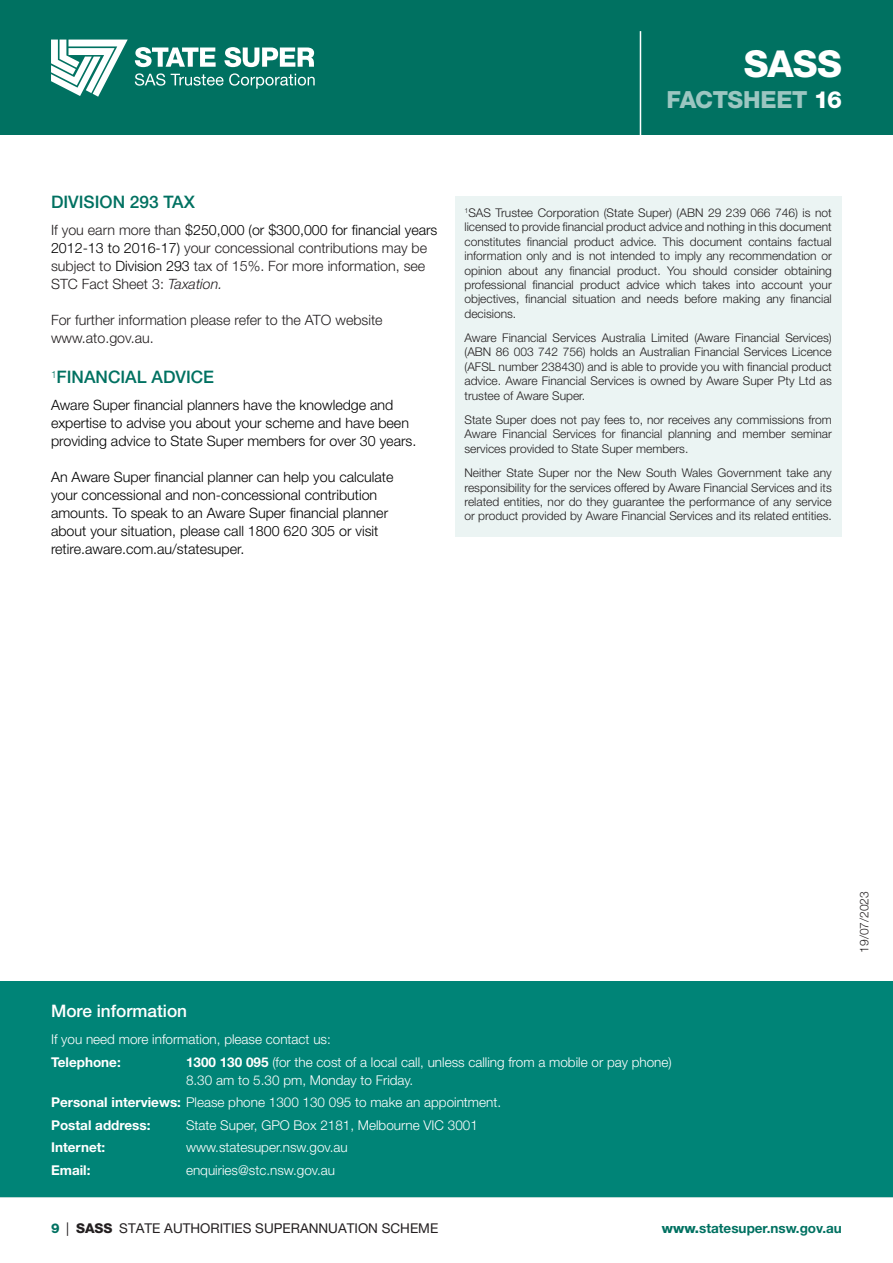
<style>
.page{position:relative;width:893px;height:1263px;background:#fff}
.page>*{position:absolute;margin:0;border:0;box-sizing:border-box;transform-origin:0 0}
.t1{font:800 37.2px "Helvetica Neue LT Std";color:#fff}
.t2{font:800 23.7px "Helvetica Neue LT Std";letter-spacing:-.02em;color:#9cc6c1}
.HEADING_JULY{font:500 17.25px "Helvetica Neue LT Pro";color:#007161}
.t3{font:500 17.25px "Helvetica Neue LT Pro";color:#fff}
.HEADING_JULY-2{font:300 14.25px/18px "Helvetica Neue LT Pro";color:#000}
.HEADING_JULY-3{font:300 14.25px/18px "Helvetica Neue LT Pro";color:#231f20}
.t4{font:300 13.5px/18px "Helvetica Neue LT Pro";color:#fff}
.t5{font:13.5px "Helvetica Neue LT Pro";color:#231f20}
.t6{font:700 13.5px "Helvetica Neue LT Std";color:#fff}
.t7{font:700 13.5px "Helvetica Neue LT Std";color:#007161}
.Paragraph_Style_1{font:300 12px/14.4px "Helvetica Neue LT Pro";color:#231f20;text-align:justify}
.s1{color:#fff}
.s2{color:#000}
.s3{font-style:italic}
.s4{font-family:"Helvetica Neue LT Std";font-weight:700}
.s5{font-family:"Helvetica Neue LT Std";font-weight:800;color:#007161}
.s6{font-family:"Helvetica Neue LT Std";font-weight:800}
.s7{font-weight:800}
</style>
<div class="page">
<div style="left:0;top:0;width:893px;height:135px;background:#007161"></div>
<svg style="left:135px;top:47px;width:81px;height:20px"></svg>
<svg style="left:51px;top:40px;width:77px;height:57px"></svg>
<svg style="left:135px;top:73px;width:30px;height:13px"></svg>
<svg style="left:171px;top:73px;width:144px;height:16px"></svg>
<svg style="left:224px;top:47px;width:90px;height:20px"></svg>
<div style="left:0;top:981px;width:893px;height:216px;background:#008477"></div>
<hr style="left:640px;top:31px;width:1px;height:104px;background:#fff">
<div style="left:455px;top:196px;width:387px;height:340px;background:#ebf4f3"></div>
<h1 class="t1" style="left:744px;top:41px;width:100px">SASS</h1>
<h2 class="t2" style="left:667px;top:85px;width:177px">FACTSHEET <span class="s1">16</span></h2>
<p class="HEADING_JULY" style="left:51px;top:191px;width:145px">DIVISION 293 TAX</p>
<p class="HEADING_JULY-3" style="left:51px;top:221px;width:388px">If you earn more than <span class="s2">$250,000 (or $300,000 for financial years 2012-13 to 2016-17)</span> your concessional contributions may be subject to <span class="s2">Division 293</span> tax of 15%. For more information, see STC Fact Sheet 3: <span class="s3">Taxation.</span></p>
<p class="HEADING_JULY-3" style="left:51px;top:311px;width:333px">For further information please refer to the ATO website www.ato.gov.au.</p>
<p class="HEADING_JULY" style="left:51px;top:367px;width:165px"><sup>1</sup>FINANCIAL ADVICE</p>
<p class="HEADING_JULY-2" style="left:51px;top:396px;width:367px">Aware Super financial planners have the knowledge and expertise to advise you about your scheme and have been providing advice to State Super members for over 30 years.</p>
<p class="HEADING_JULY-2" style="left:51px;top:468px;width:344px">An Aware Super financial planner can help you calculate your concessional and non-concessional contribution amounts. To speak to an Aware Super financial planner about your situation, please call 1800 620 305 or visit retire.aware.com.au/statesuper.</p>
<p class="Paragraph_Style_1" style="left:464px;top:205px;width:369px"><sup>1</sup>SAS Trustee Corporation (State Super) (ABN 29 239 066 746) is not licensed to provide financial product advice and nothing in this document constitutes financial product advice. This document contains factual information only and is not intended to imply any recommendation or opinion about any financial product. You should consider obtaining professional financial product advice which takes into account your objectives, financial situation and needs before making any financial decisions.</p>
<p class="Paragraph_Style_1" style="left:464px;top:330px;width:369px">Aware Financial Services Australia Limited (Aware Financial Services) (ABN 86 003 742 756) holds an Australian Financial Services Licence (AFSL number 238430) and is able to provide you with financial product advice. Aware Financial Services is owned by Aware Super Pty Ltd as trustee of Aware Super.</p>
<p class="Paragraph_Style_1" style="left:464px;top:412px;width:369px">State Super does not pay fees to, nor receives any commissions from Aware Financial Services for financial planning and member seminar services provided to State Super members.</p>
<p class="Paragraph_Style_1" style="left:464px;top:465px;width:369px">Neither State Super nor the New South Wales Government take any responsibility for the services offered by Aware Financial Services and its related entities, nor do they guarantee the performance of any service or product provided by Aware Financial Services and its related entities.</p>
<p class="Paragraph_Style_1" style="left:857px;top:952px;width:63px;rotate:-90deg">19/07/2023</p>
<h3 class="t3" style="left:51px;top:1001px;width:138px">More information</h3>
<p class="t4" style="left:51px;top:1030px;width:281px">If you need more information, please contact us:</p>
<p class="t6" style="left:51px;top:1053px;width:71px">Telephone:</p>
<p class="t4" style="left:186px;top:1052px;width:487px"><span class="s4">1300 130 095</span> (for the cost of a local call, unless calling from a mobile or pay phone)<br>8.30 am to 5.30 pm, Monday to Friday.</p>
<p class="t4" style="left:51px;top:1093px;width:452px"><span class="s4">Personal interviews:</span> Please phone 1300 130 095 to make an appointment.</p>
<p class="t6" style="left:51px;top:1116px;width:101px">Postal address:</p>
<p class="t4" style="left:186px;top:1115px;width:293px">State Super, GPO Box 2181, Melbourne VIC 3001</p>
<p class="t6" style="left:51px;top:1139px;width:56px">Internet:</p>
<p class="t4" style="left:186px;top:1138px;width:163px">www.statesuper.nsw.gov.au</p>
<p class="t6" style="left:51px;top:1161px;width:41px">Email:</p>
<p class="t4" style="left:186px;top:1160px;width:151px">enquiries@stc.nsw.gov.au</p>
<p class="t5" style="left:51px;top:1220px;width:389px"><span class="s5">9</span> | <span class="s6">SASS</span> STATE AUTHORITIES SUPERANNUATION SCHEME</p>
<p class="t7" style="left:662px;top:1220px;width:182px"><span class="s7">www.</span>statesuper.nsw.gov.au</p>
</div>
